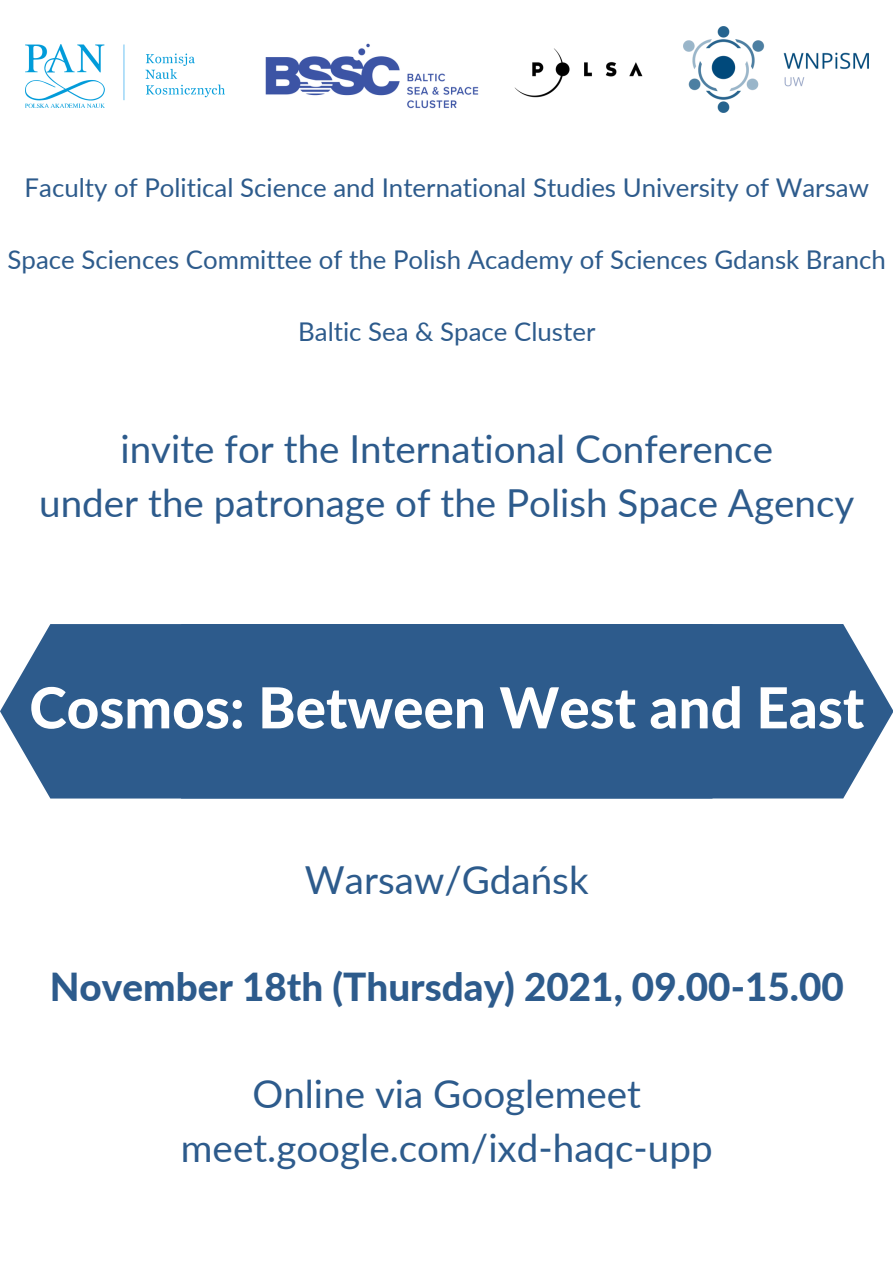
<style>
.page{position:relative;width:893px;height:1263px;background:#fff}
.page>*{position:absolute;margin:0;border:0;box-sizing:border-box;transform-origin:0 0}
.t1{font:800 56.62px "Lato";color:#fff}
.t2{font:38.55px "Lato";color:#2d5b8c}
.t3{font:800 38.55px "Lato";color:#2d5b8c}
.t4{font:25.8px "Lato";color:#2d5b8c}
</style>
<div class="page">
<svg style="left:0;top:624px;width:181px;height:174px;background:#4a719b"></svg>
<div style="left:181px;top:624px;width:712px;height:174px;background:#2d5b8c"></div>
<img style="left:26px;top:44px;width:199px;height:63px">
<img style="left:265px;top:43px;width:214px;height:66px">
<img style="left:514px;top:48px;width:129px;height:50px">
<img style="left:683px;top:26px;width:185px;height:87px">
<p class="t4" style="left:25px;top:172px;width:846px">Faculty of Political Science and International Studies University of Warsaw</p>
<p class="t4" style="left:8px;top:244px;width:880px">Space Sciences Committee of the Polish Academy of Sciences Gdansk Branch</p>
<p class="t4" style="left:298px;top:316px;width:299px">Baltic Sea &amp; Space Cluster</p>
<p class="t2" style="left:121px;top:425px;width:654px">invite for the International Conference</p>
<p class="t2" style="left:39px;top:479px;width:816px">under the patronage of the Polish Space Agency</p>
<p class="t1" style="left:29px;top:672px;width:836px">Cosmos: Between West and East</p>
<p class="t2" style="left:305px;top:856px;width:285px">Warsaw/Gdańsk</p>
<p class="t3" style="left:50px;top:963px;width:795px">November 18th (Thursday) 2021, 09.00-15.00</p>
<p class="t2" style="left:252px;top:1070px;width:390px">Online via Googlemeet</p>
<p class="t2" style="left:181px;top:1124px;width:533px">meet.google.com/ixd-haqc-upp</p>
</div>
